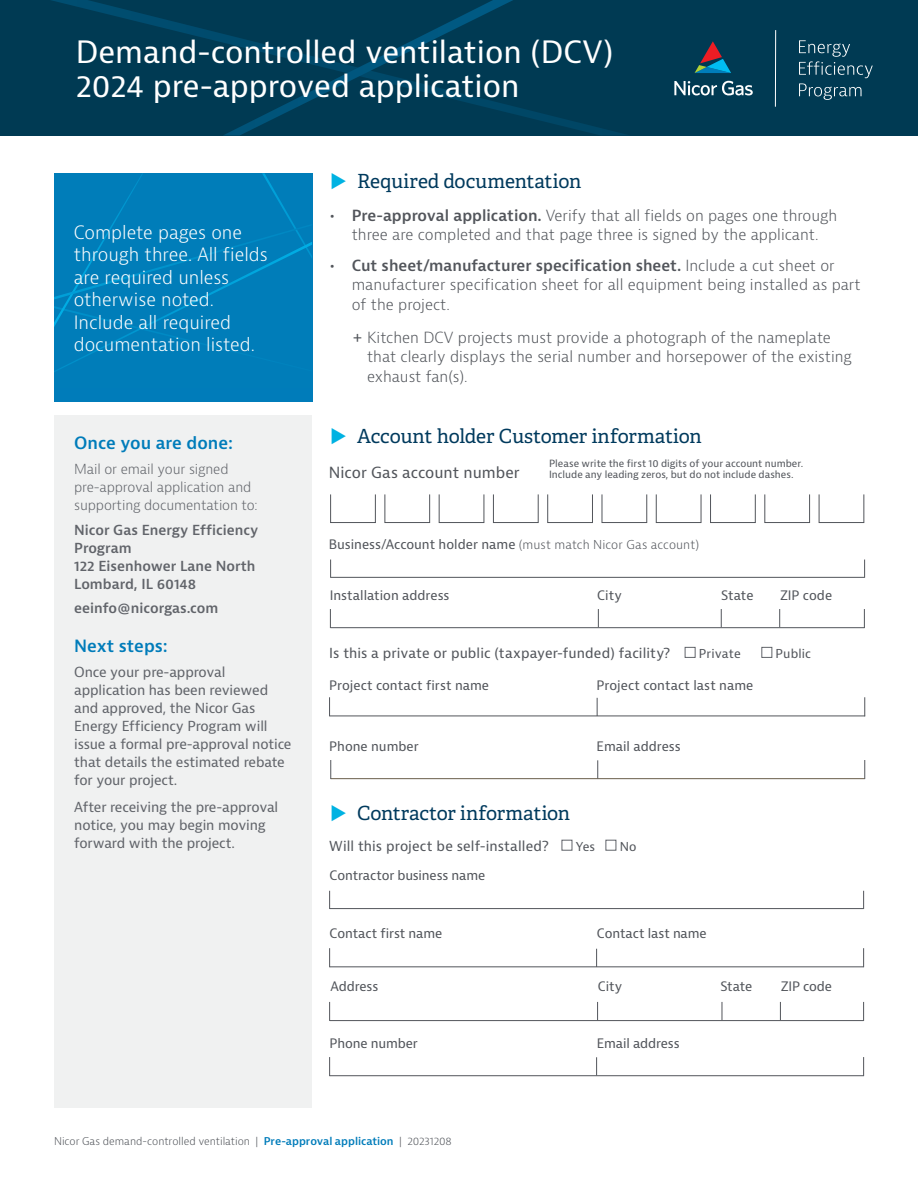
<style>
.page{position:relative;width:918px;height:1188px;background:#fff}
.page>*{position:absolute;margin:0;border:0;box-sizing:border-box;transform-origin:0 0}
.t1{font:30px/33.8px "Bernina Sans";color:#fff}
.t2{font:19.5px "Adelle";letter-spacing:-.005em;color:#003a5d}
.t3{font:300 18px/22.5px "Bernina Sans";color:#fff}
.t4{font:600 16.5px "Bernina Sans";color:#007cba}
.t5{font:300 15px/19.5px "Bernina Sans";color:#52555b}
.t6{font:15px "Bernina Sans";color:#52555b}
.t7{font:13.5px/18px "Bernina Sans";letter-spacing:-.01em;color:#61646a}
.t8{font:600 13.5px/18px "Bernina Sans";color:#61646a}
.t9{font:13.5px "Bernina Sans";letter-spacing:.005em;color:#52555b}
.t10{font:300 13.5px/18px "Bernina Sans";letter-spacing:-.01em;color:#61646a}
.t11{font:12.75px "Bernina Sans";letter-spacing:-.005em;color:#52555b}
.t12{font:12px "Bernina Sans";letter-spacing:.01em;color:#52555b}
.t13{font:300 10.5px "Bernina Sans";letter-spacing:-.005em;color:#52555b}
.t14{font:9.75px/11.7px "Bernina Sans";color:#52555b}
.s1{font-weight:600}
.s2{font-weight:400}
.s3{font-weight:300;font-size:12px}
.s4{font-weight:600;color:#007cba}
</style>
<div class="page">
<div style="left:54px;top:416px;width:258px;height:692px;background:#f0f1f1"></div>
<hr style="left:330px;top:908px;width:534px;height:1px;background:#52555b">
<svg style="left:329px;top:891px;width:1px;height:18px"></svg>
<svg style="left:863px;top:891px;width:1px;height:18px"></svg>
<hr style="left:330px;top:966px;width:534px;height:1px;background:#52555b">
<svg style="left:329px;top:948px;width:1px;height:19px"></svg>
<svg style="left:863px;top:948px;width:1px;height:19px"></svg>
<svg style="left:596px;top:949px;width:1px;height:17px"></svg>
<hr style="left:330px;top:1075px;width:534px;height:1px;background:#52555b">
<svg style="left:329px;top:1057px;width:1px;height:19px"></svg>
<svg style="left:863px;top:1057px;width:1px;height:18px"></svg>
<svg style="left:596px;top:1057px;width:1px;height:18px"></svg>
<hr style="left:330px;top:1020px;width:534px;height:1px;background:#52555b">
<svg style="left:329px;top:1002px;width:1px;height:19px"></svg>
<svg style="left:863px;top:1002px;width:1px;height:18px"></svg>
<svg style="left:597px;top:1002px;width:1px;height:18px"></svg>
<svg style="left:722px;top:1002px;width:1px;height:18px"></svg>
<svg style="left:780px;top:1002px;width:1px;height:18px"></svg>
<div style="left:562px;top:840px;width:10px;height:11px;border:1px solid #61646a"></div>
<div style="left:606px;top:840px;width:10px;height:11px;border:1px solid #61646a"></div>
<div style="left:330px;top:494px;width:46px;height:29px;border:1px solid #52555b"></div>
<div style="left:439px;top:494px;width:45px;height:29px;border:1px solid #52555b"></div>
<div style="left:547px;top:494px;width:46px;height:29px;border:1px solid #52555b"></div>
<div style="left:385px;top:494px;width:45px;height:29px;border:1px solid #52555b"></div>
<div style="left:493px;top:494px;width:46px;height:29px;border:1px solid #52555b"></div>
<div style="left:656px;top:494px;width:45px;height:29px;border:1px solid #52555b"></div>
<div style="left:764px;top:494px;width:46px;height:29px;border:1px solid #52555b"></div>
<div style="left:602px;top:494px;width:45px;height:29px;border:1px solid #52555b"></div>
<div style="left:710px;top:494px;width:46px;height:29px;border:1px solid #52555b"></div>
<div style="left:819px;top:494px;width:45px;height:29px;border:1px solid #52555b"></div>
<hr style="left:331px;top:577px;width:534px;height:1px;background:#52555b">
<svg style="left:330px;top:560px;width:1px;height:18px"></svg>
<svg style="left:864px;top:560px;width:1px;height:18px"></svg>
<hr style="left:330px;top:716px;width:535px;height:1px;background:#52555b">
<svg style="left:329px;top:697px;width:1px;height:19px"></svg>
<svg style="left:864px;top:697px;width:1px;height:19px"></svg>
<svg style="left:597px;top:698px;width:1px;height:18px"></svg>
<hr style="left:331px;top:778px;width:534px;height:1px;background:#695e4a">
<svg style="left:330px;top:760px;width:1px;height:19px"></svg>
<svg style="left:864px;top:760px;width:1px;height:19px"></svg>
<svg style="left:597px;top:760px;width:1px;height:19px"></svg>
<hr style="left:331px;top:627px;width:533px;height:1px;background:#52555b">
<svg style="left:330px;top:609px;width:1px;height:19px"></svg>
<svg style="left:864px;top:609px;width:1px;height:19px"></svg>
<svg style="left:598px;top:609px;width:1px;height:18px"></svg>
<svg style="left:721px;top:609px;width:1px;height:18px"></svg>
<svg style="left:779px;top:609px;width:1px;height:18px"></svg>
<div style="left:685px;top:647px;width:11px;height:11px;border:1px solid #61646a"></div>
<div style="left:761px;top:647px;width:11px;height:11px;border:1px solid #61646a"></div>
<div style="left:0;top:0;width:918px;height:136px;background:#003a53"></div>
<svg style="left:51px;top:0;width:575px;height:135px"></svg>
<svg style="left:223px;top:0;width:290px;height:136px"></svg>
<svg style="left:799px;top:40px;width:74px;height:60px"></svg>
<hr style="left:775px;top:30px;width:1px;height:77px;background:#fff">
<svg style="left:695px;top:41px;width:36px;height:32px"></svg>
<svg style="left:674px;top:81px;width:79px;height:14px"></svg>
<div style="left:54px;top:173px;width:258px;height:229px;background:#007cba"></div>
<svg style="left:54px;top:173px;width:258px;height:199px"></svg>
<h1 class="t1" style="left:76px;top:36px;width:539px">Demand-controlled ventilation (DCV)<br>2024 pre-approved application</h1>
<p class="t3" style="left:74px;top:221px;width:196px">Complete pages one through three. All fields are required unless otherwise noted.<br>Include all required documentation listed.</p>
<p class="t4" style="left:74px;top:432px;width:160px">Once you are done:</p>
<p class="t10" style="left:74px;top:460px;width:185px">Mail or email your signed pre-approval application and supporting documentation to:</p>
<p class="t8" style="left:74px;top:521px;width:186px">Nicor Gas Energy Efficiency<br>Program<br>122 Eisenhower Lane North<br>Lombard, IL 60148</p>
<p class="t8" style="left:74px;top:600px;width:146px">eeinfo@nicorgas.com</p>
<p class="t4" style="left:74px;top:635px;width:95px">Next steps:</p>
<p class="t7" style="left:74px;top:663px;width:219px">Once your pre-approval application has been reviewed and approved, the Nicor Gas<br>Energy Efficiency Program will issue a formal pre-approval notice that details the estimated rebate for your project.</p>
<p class="t7" style="left:74px;top:798px;width:206px">After receiving the pre-approval notice, you may begin moving forward with the project.</p>
<h2 class="t2" style="left:357px;top:169px;width:226px">Required documentation</h2>
<p class="t5" style="left:330px;top:206px;width:509px;text-align:center"><span class="s1">• Pre-approval application.</span> Verify that all fields on pages one through three are completed and that page three is signed by the applicant.</p>
<p class="t5" style="left:352px;top:256px;width:510px;text-indent:-22px"><span class="s1">• Cut sheet/manufacturer specification sheet.</span> Include a cut sheet or manufacturer specification sheet for all equipment being installed as part of the project.</p>
<p class="t5" style="left:367px;top:328px;width:486px;text-indent:-15px"><span class="s2">+</span> Kitchen DCV projects must provide a photograph of the nameplate that clearly displays the serial number and horsepower of the existing exhaust fan(s).</p>
<h2 class="t2" style="left:357px;top:424px;width:346px">Account holder Customer information</h2>
<p class="t6" style="left:329px;top:463px;width:192px">Nicor Gas account number</p>
<p class="t14" style="left:549px;top:457px;width:256px">Please write the first 10 digits of your account number.<br>Include any leading zeros, but do not include dashes.</p>
<p class="t11" style="left:329px;top:536px;width:372px">Business/Account holder name <span class="s3">(must match Nicor Gas account)</span></p>
<p class="t11" style="left:330px;top:587px;width:121px">Installation address</p>
<p class="t11" style="left:597px;top:587px;width:26px">City</p>
<p class="t11" style="left:721px;top:587px;width:34px">State</p>
<p class="t11" style="left:780px;top:587px;width:54px">ZIP code</p>
<p class="t9" style="left:329px;top:644px;width:343px">Is this a private or public (taxpayer-funded) facility?</p>
<p class="t12" style="left:699px;top:646px;width:43px">Private</p>
<p class="t12" style="left:776px;top:646px;width:37px">Public</p>
<p class="t11" style="left:329px;top:677px;width:161px">Project contact first name</p>
<p class="t11" style="left:597px;top:677px;width:158px">Project contact last name</p>
<p class="t11" style="left:329px;top:738px;width:91px">Phone number</p>
<p class="t11" style="left:597px;top:738px;width:86px">Email address</p>
<h2 class="t2" style="left:357px;top:801px;width:215px">Contractor information</h2>
<p class="t9" style="left:329px;top:837px;width:221px">Will this project be self-installed?</p>
<p class="t12" style="left:576px;top:838px;width:21px">Yes</p>
<p class="t12" style="left:620px;top:838px;width:18px">No</p>
<p class="t11" style="left:330px;top:867px;width:157px">Contractor business name</p>
<p class="t11" style="left:330px;top:925px;width:114px">Contact first name</p>
<p class="t11" style="left:597px;top:925px;width:111px">Contact last name</p>
<p class="t11" style="left:331px;top:978px;width:49px">Address</p>
<p class="t11" style="left:598px;top:978px;width:26px">City</p>
<p class="t11" style="left:720px;top:978px;width:33px">State</p>
<p class="t11" style="left:781px;top:978px;width:53px">ZIP code</p>
<p class="t11" style="left:330px;top:1035px;width:90px">Phone number</p>
<p class="t11" style="left:597px;top:1035px;width:84px">Email address</p>
<p class="t13" style="left:54px;top:1134px;width:399px">Nicor Gas demand-controlled ventilation | <span class="s4">Pre-approval application</span> | 20231208</p>
</div>
